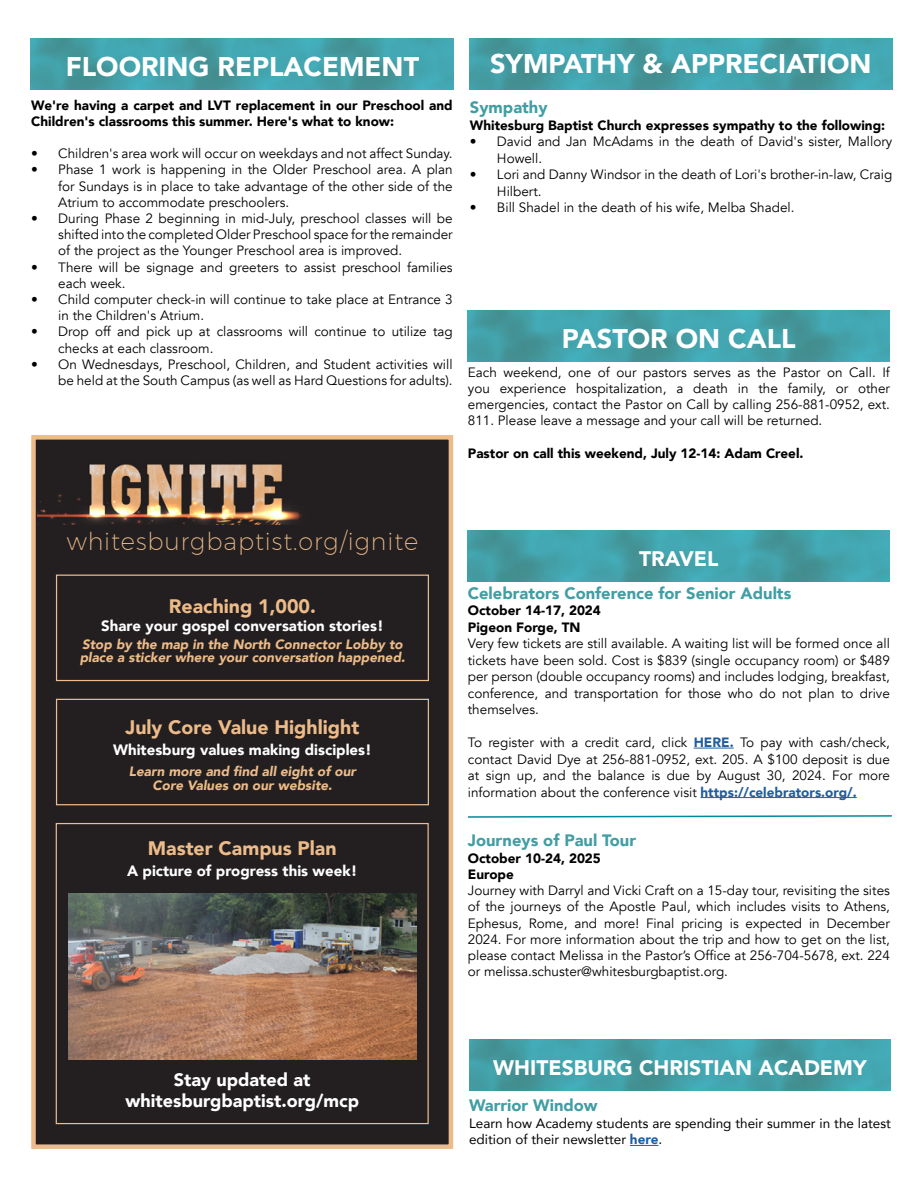
<style>
.page{position:relative;width:918px;height:1188px;background:#fff}
.page>*{position:absolute;margin:0;border:0;box-sizing:border-box;transform-origin:0 0}
.t1{font:900 27px "Avenir";color:#fff}
.t2{font:200 24px "Montserrat";letter-spacing:.04em;color:#ecbb89}
.t3{font:900 21px "Avenir";color:#fff}
.t4{font:900 19.5px "Avenir";color:#ecbb89}
.t5{font:900 18px/21px "Avenir";color:#fff;text-align:center}
.t6{font:900 16.5px "Avenir";color:#419ea4}
.t7{font:900 15px "Avenir";color:#fff}
.t8{font:13.5px/16.2px "Avenir";color:#000;text-align:justify}
.t9{font:900 13.5px/16.5px "Avenir";color:#000}
.t10{font:italic 900 13.5px/13.5px "Avenir";color:#ecbb89;text-align:center}
.t11{font:13.5px/16.5px "Avenir";color:#000}
.s1{font-weight:900;color:#215e9e}
</style>
<div class="page">
<img style="left:469px;top:39px;width:423px;height:51px">
<img style="left:468px;top:311px;width:422px;height:51px">
<img style="left:31px;top:39px;width:422px;height:51px">
<svg style="left:630px;top:1145px;width:28px;height:1px"></svg>
<img style="left:469px;top:1040px;width:422px;height:50px">
<hr style="left:694px;top:748px;width:40px;height:1px;background:#215e9e">
<hr style="left:701px;top:797px;width:156px;height:1px;background:#215e9e">
<div style="left:31px;top:435px;width:422px;height:714px;background:#231f20;border:4px solid #ecbb89"></div>
<div style="left:56px;top:699px;width:373px;height:106px;border:1px solid #edbd8f"></div>
<img style="left:37px;top:464px;width:266px;height:60px">
<div style="left:56px;top:575px;width:373px;height:106px;border:1px solid #edbd8f"></div>
<img style="left:468px;top:530px;width:422px;height:51px">
<svg style="left:467px;top:815px;width:425px;height:3px"></svg>
<div style="left:56px;top:823px;width:373px;height:301px;border:1px solid #edbd8f"></div>
<img style="left:68px;top:894px;width:349px;height:166px">
<h1 class="t1" style="left:66px;top:43px;width:355px">FLOORING REPLACEMENT</h1>
<p class="t9" style="left:31px;top:97px;width:423px">We're having a carpet and LVT replacement in our Preschool and<br>Children's classrooms this summer. Here's what to know:</p>
<p class="t8" style="left:31px;top:146px;width:423px">• Children's area work will occur on weekdays and not affect Sunday.</p>
<p class="t8" style="left:58px;top:162px;width:396px;text-indent:-27px">• Phase 1 work is happening in the Older Preschool area. A plan for Sundays is in place to take advantage of the other side of the Atrium to accommodate preschoolers.</p>
<p class="t8" style="left:58px;top:211px;width:396px;text-indent:-27px">• During Phase 2 beginning in mid-July, preschool classes will be shifted into the completed Older Preschool space for the remainder of the project as the Younger Preschool area is improved.</p>
<p class="t8" style="left:58px;top:259px;width:396px;text-indent:-27px">• There will be signage and greeters to assist preschool families each week.</p>
<p class="t8" style="left:58px;top:292px;width:396px;text-indent:-27px">• Child computer check-in will continue to take place at Entrance 3 in the Children's Atrium.</p>
<p class="t8" style="left:58px;top:324px;width:396px;text-indent:-27px">• Drop off and pick up at classrooms will continue to utilize tag checks at each classroom.</p>
<p class="t8" style="left:31px;top:356px;width:423px;text-align:right">• On Wednesdays, Preschool, Children, and Student activities will be held at the South Campus (as well as Hard Questions for adults).</p>
<h1 class="t1" style="left:490px;top:41px;width:383px">SYMPATHY &amp; APPRECIATION</h1>
<p class="t6" style="left:470px;top:93px;width:79px">Sympathy</p>
<p class="t9" style="left:470px;top:117px;width:417px">Whitesburg Baptist Church expresses sympathy to the following:</p>
<p class="t8" style="left:497px;top:134px;width:397px;text-indent:-27px">• David and Jan McAdams in the death of David's sister, Mallory<br>Howell.</p>
<p class="t8" style="left:497px;top:167px;width:397px;text-indent:-27px">• Lori and Danny Windsor in the death of Lori's brother-in-law, Craig<br>Hilbert.</p>
<p class="t8" style="left:470px;top:200px;width:326px">• Bill Shadel in the death of his wife, Melba Shadel.</p>
<h1 class="t1" style="left:562px;top:315px;width:235px">PASTOR ON CALL</h1>
<p class="t8" style="left:468px;top:364px;width:424px">Each weekend, one of our pastors serves as the Pastor on Call. If you experience hospitalization, a death in the family, or other emergencies, contact the Pastor on Call by calling 256-881-0952, ext.<br>811. Please leave a message and your call will be returned.</p>
<p class="t9" style="left:468px;top:445px;width:337px">Pastor on call this weekend, July 12-14: Adam Creel.</p>
<h2 class="t2" style="left:67px;top:524px;width:353px">whitesburgbaptist.org/ignite</h2>
<h3 class="t4" style="left:169px;top:589px;width:148px">Reaching 1,000.</h3>
<p class="t7" style="left:101px;top:613px;width:284px">Share your gospel conversation stories!</p>
<p class="t10" style="left:80px;top:637px;width:327px;text-align:left">Stop by the map in the North Connector Lobby to place a sticker where your conversation happened.</p>
<h3 class="t4" style="left:126px;top:711px;width:235px">July Core Value Highlight</h3>
<p class="t7" style="left:113px;top:737px;width:260px">Whitesburg values making disciples!</p>
<p class="t10" style="left:129px;top:764px;width:228px">Learn more and find all eight of our<br>Core Values on our website.</p>
<h3 class="t4" style="left:148px;top:831px;width:190px">Master Campus Plan</h3>
<p class="t7" style="left:127px;top:858px;width:232px">A picture of progress this week!</p>
<h3 class="t3" style="left:639px;top:540px;width:81px">TRAVEL</h3>
<p class="t6" style="left:468px;top:579px;width:325px">Celebrators Conference for Senior Adults</p>
<p class="t9" style="left:468px;top:602px;width:135px">October 14-17, 2024<br>Pigeon Forge, TN</p>
<p class="t8" style="left:468px;top:635px;width:424px">Very few tickets are still available. A waiting list will be formed once all tickets have been sold. Cost is $839 (single occupancy room) or $489 per person (double occupancy rooms) and includes lodging, breakfast, conference, and transportation for those who do not plan to drive themselves.</p>
<p class="t8" style="left:468px;top:734px;width:424px">To register with a credit card, click <span class="s1">HERE.</span> To pay with cash/check, contact David Dye at 256-881-0952, ext. 205. A $100 deposit is due at sign up, and the balance is due by August 30, 2024. For more information about the conference visit <span class="s1">https://celebrators.org/.</span></p>
<p class="t6" style="left:468px;top:826px;width:170px">Journeys of Paul Tour</p>
<p class="t9" style="left:468px;top:849px;width:135px">October 10-24, 2025<br>Europe</p>
<p class="t8" style="left:468px;top:883px;width:424px">Journey with Darryl and Vicki Craft on a 15-day tour, revisiting the sites of the journeys of the Apostle Paul, which includes visits to Athens, Ephesus, Rome, and more! Final pricing is expected in December 2024. For more information about the trip and how to get on the list, please contact Melissa in the Pastor’s Office at 256-704-5678, ext. 224 or melissa.schuster@whitesburgbaptist.org.</p>
<h3 class="t5" style="left:125px;top:1068px;width:235px">Stay updated at whitesburgbaptist.org/mcp</h3>
<h3 class="t3" style="left:493px;top:1050px;width:375px">WHITESBURG CHRISTIAN ACADEMY</h3>
<p class="t6" style="left:469px;top:1092px;width:130px">Warrior Window</p>
<p class="t11" style="left:469px;top:1115px;width:423px">Learn how Academy students are spending their summer in the latest edition of their newsletter <span class="s1">here</span>.</p>
</div>
